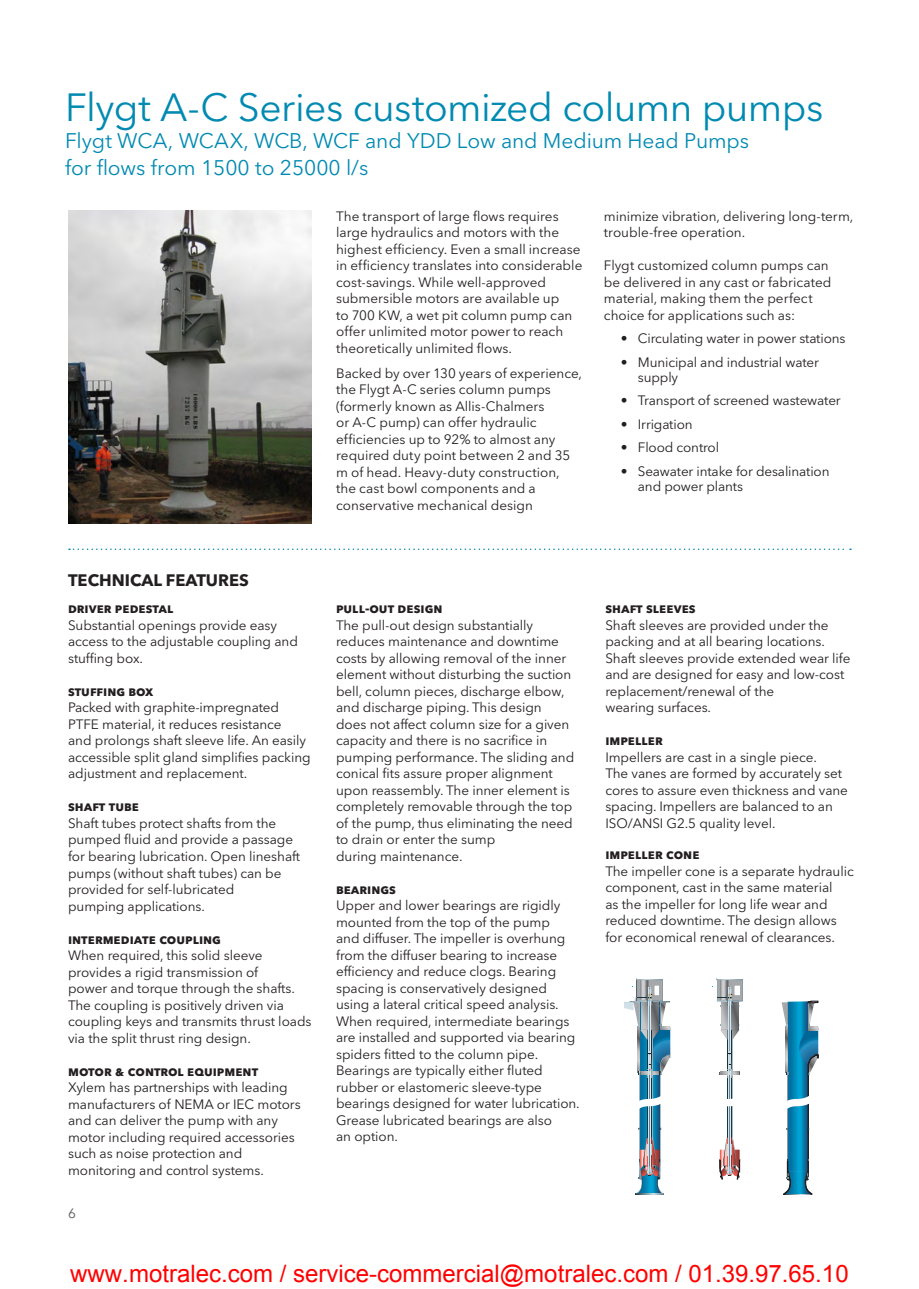
<style>
.page{position:relative;width:919px;height:1289px;background:#fff}
.page>*{position:absolute;margin:0;border:0;box-sizing:border-box;transform-origin:0 0}
.t1{font:39px "Avenir Next LT Pro";letter-spacing:-.015em;color:#008ab2}
.t2{font:24px "Arial";color:#f00}
.t3{font:21px/27px "Avenir Next LT Pro";letter-spacing:-.005em;color:#008ab2}
.t4{font:700 16.5px "Avenir Next LT Pro";letter-spacing:.015em;color:#231f20}
.t5{font:13.5px/16.5px "Avenir Next LT Pro";letter-spacing:-.005em;color:#231f20}
.t6{font:700 13.5px "Avenir Next LT Pro";color:#231f20}
.t7{font:13.5px "Avenir Next LT Pro";color:#58595b}
</style>
<div class="page">
<svg style="left:624px;top:978px;width:47px;height:216px"></svg>
<svg style="left:712px;top:978px;width:31px;height:201px"></svg>
<svg style="left:781px;top:1001px;width:38px;height:193px"></svg>
<img style="left:68px;top:211px;width:243px;height:312px">
<svg style="left:69px;top:548px;width:782px;height:2px"></svg>
<h1 class="t1" style="left:65px;top:84px;width:759px">Flygt A-C Series customized column pumps</h1>
<h3 class="t3" style="left:65px;top:127px;width:685px">Flygt WCA, WCAX, WCB, WCF and YDD Low and Medium Head Pumps for flows from 1500 to 25000 l/s</h3>
<p class="t5" style="left:336px;top:208px;width:248px">The transport of large flows requires large hydraulics and motors with the highest efficiency. Even a small increase in efficiency translates into considerable cost-savings. While well-approved submersible motors are available up<br>to 700 KW, a wet pit column pump can offer unlimited motor power to reach theoretically unlimited flows.</p>
<p class="t5" style="left:336px;top:365px;width:247px">Backed by over 130 years of experience, the Flygt A-C series column pumps (formerly known as Allis-Chalmers<br>or A-C pump) can offer hydraulic efficiencies up to 92% to almost any required duty point between 2 and 35 m of head. Heavy-duty construction, the cast bowl components and a conservative mechanical design</p>
<p class="t5" style="left:603px;top:208px;width:251px">minimize vibration, delivering long-term, trouble-free operation.</p>
<p class="t5" style="left:603px;top:257px;width:229px">Flygt customized column pumps can be delivered in any cast or fabricated material, making them the perfect choice for applications such as:</p>
<p class="t5" style="left:620px;top:330px;width:226px">• Circulating water in power stations</p>
<p class="t5" style="left:637px;top:354px;width:182px;line-height:15px;text-indent:-17px">• Municipal and industrial water supply</p>
<p class="t5" style="left:620px;top:392px;width:221px">• Transport of screened wastewater</p>
<p class="t5" style="left:620px;top:416px;width:73px">• Irrigation</p>
<p class="t5" style="left:620px;top:439px;width:100px">• Flood control</p>
<p class="t5" style="left:637px;top:463px;width:193px;line-height:15px;text-indent:-17px">• Seawater intake for desalination and power plants</p>
<p class="t4" style="left:68px;top:570px;width:182px">TECHNICAL FEATURES</p>
<p class="t6" style="left:68px;top:600px;width:56px">Driver pedes</p>
<p class="t6" style="left:152px;top:600px;width:15px">tal</p>
<p class="t5" style="left:68px;top:617px;width:231px">Substantial openings provide easy access to the adjustable coupling and stuffing box.</p>
<p class="t6" style="left:68px;top:683px;width:22px">Stuffing</p>
<p class="t6" style="left:128px;top:683px;width:27px">box</p>
<p class="t5" style="left:68px;top:699px;width:244px">Packed with graphite-impregnated PTFE material, it reduces resistance<br>and prolongs shaft sleeve life. An easily accessible split gland simplifies packing adjustment and replacement.</p>
<p class="t6" style="left:68px;top:798px;width:56px">Shaft tube</p>
<p class="t5" style="left:68px;top:815px;width:233px">Shaft tubes protect shafts from the pumped fluid and provide a passage for bearing lubrication. Open lineshaft pumps (without shaft tubes) can be provided for self-lubricated<br>pumping applications.</p>
<p class="t6" style="left:68px;top:930px;width:44px">Intermedia</p>
<p class="t6" style="left:142px;top:930px;width:26px">te coupling</p>
<p class="t5" style="left:68px;top:947px;width:245px">When required, this solid sleeve provides a rigid transmission of<br>power and torque through the shafts.<br>The coupling is positively driven via coupling keys and transmits thrust loads via the split thrust ring design.</p>
<p class="t6" style="left:68px;top:1062px;width:191px">Motor &amp; CONTROL EQUIPMENT</p>
<p class="t5" style="left:68px;top:1079px;width:234px">Xylem has partnerships with leading manufacturers of NEMA or IEC motors and can deliver the pump with any motor including required accessories such as noise protection and monitoring and control systems.</p>
<p class="t7" style="left:68px;top:1205px;width:9px">6</p>
<p class="t6" style="left:336px;top:600px;width:70px">Pull-out design</p>
<p class="t5" style="left:336px;top:617px;width:240px">The pull-out design substantially reduces maintenance and downtime costs by allowing removal of the inner element without disturbing the suction bell, column pieces, discharge elbow, and discharge piping. This design does not affect column size for a given capacity and there is no sacrifice in pumping performance. The sliding and conical fits assure proper alignment upon reassembly. The inner element is completely removable through the top of the pump, thus eliminating the need to drain or enter the sump<br>during maintenance.</p>
<p class="t6" style="left:336px;top:880px;width:40px">Bearings</p>
<p class="t5" style="left:336px;top:897px;width:245px">Upper and lower bearings are rigidly mounted from the top of the pump<br>and diffuser. The impeller is overhung from the diffuser bearing to increase efficiency and reduce clogs. Bearing spacing is conservatively designed using a lateral critical speed analysis.<br>When required, intermediate bearings are installed and supported via bearing spiders fitted to the column pipe.<br>Bearings are typically either fluted rubber or elastomeric sleeve-type bearings designed for water lubrication.<br>Grease lubricated bearings are also<br>an option.</p>
<p class="t6" style="left:605px;top:600px;width:49px">Shaft slee</p>
<p class="t6" style="left:673px;top:600px;width:16px">ves</p>
<p class="t5" style="left:605px;top:617px;width:247px">Shaft sleeves are provided under the packing and at all bearing locations.<br>Shaft sleeves provide extended wear life and are designed for easy and low-cost replacement/renewal of the<br>wearing surfaces.</p>
<p class="t6" style="left:605px;top:732px;width:13px">Impelle</p>
<p class="t6" style="left:655px;top:732px;width:9px">r</p>
<p class="t5" style="left:605px;top:749px;width:244px">Impellers are cast in a single piece.<br>The vanes are formed by accurately set cores to assure even thickness and vane spacing. Impellers are balanced to an ISO/ANSI G2.5 quality level.</p>
<p class="t6" style="left:605px;top:846px;width:13px">Impelle</p>
<p class="t6" style="left:655px;top:846px;width:46px">r CONE</p>
<p class="t5" style="left:605px;top:863px;width:250px">The impeller cone is a separate hydraulic component, cast in the same material<br>as the impeller for long life wear and reduced downtime. The design allows for economical renewal of clearances.</p>
<h2 class="t2" style="left:70px;top:1264px;width:779px">www.motralec.com / service-commercial@motralec.com / 01.39.97.65.10</h2>
</div>
